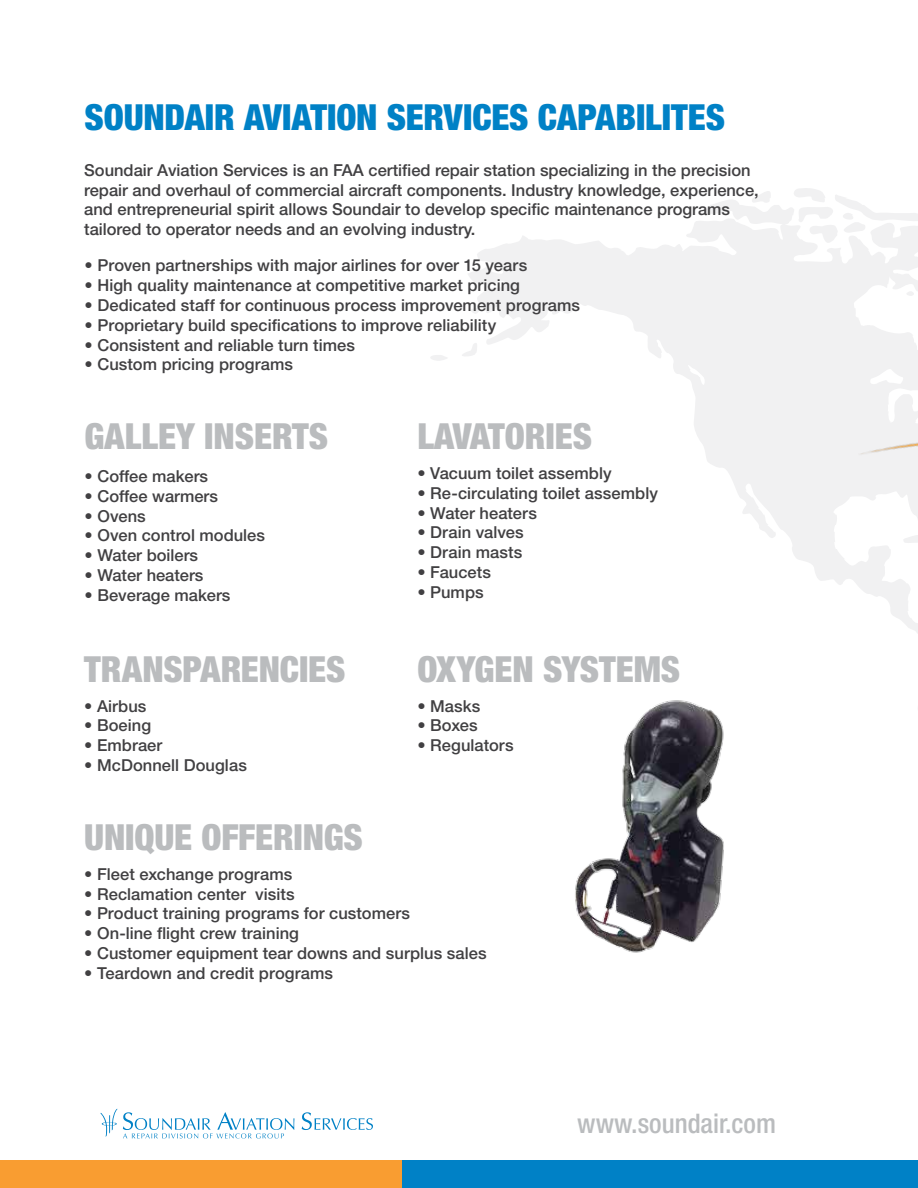
<style>
.page{position:relative;width:918px;height:1188px;background:#fff}
.page>*{position:absolute;margin:0;border:0;box-sizing:border-box;transform-origin:0 0}
.t1{font:900 condensed 36px "Helvetica Neue LT Std";letter-spacing:-.005em;color:#babcbe}
.t2{font:900 condensed 36px "Helvetica Neue LT Std";letter-spacing:-.005em;color:#0081c6}
.t3{font:500 condensed 27px "Helvetica Neue LT Std";color:#babcbe}
.t4{font:500 16.5px/19.8px "Helvetica Neue LT Std";color:#414042}
</style>
<div class="page">
<svg style="left:430px;top:355px;width:17px;height:6px"></svg>
<svg style="left:468px;top:200px;width:450px;height:433px"></svg>
<svg style="left:751px;top:191px;width:20px;height:13px"></svg>
<svg style="left:462px;top:343px;width:16px;height:14px"></svg>
<svg style="left:469px;top:308px;width:11px;height:6px"></svg>
<svg style="left:793px;top:188px;width:125px;height:57px"></svg>
<svg style="left:905px;top:290px;width:10px;height:7px"></svg>
<img style="left:575px;top:700px;width:149px;height:253px">
<svg style="left:302px;top:1112px;width:71px;height:18px"></svg>
<svg style="left:100px;top:1109px;width:194px;height:30px"></svg>
<div style="left:0;top:1161px;width:403px;height:27px;background:#f99d31"></div>
<div style="left:403px;top:1161px;width:515px;height:27px;background:#0081c6"></div>
<img style="left:858px;top:433px;width:60px;height:127px">
<h1 class="t2" style="left:85px;top:95px;width:642px">SOUNDAIR AVIATION SERVICES CAPABILITES</h1>
<p class="t4" style="left:84px;top:160px;width:676px">Soundair Aviation Services is an FAA certified repair station specializing in the precision repair and overhaul of commercial aircraft components. Industry knowledge, experience, and entrepreneurial spirit allows Soundair to develop specific maintenance programs tailored to operator needs and an evolving industry.</p>
<p class="t4" style="left:85px;top:256px;width:444px">• Proven partnerships with major airlines for over 15 years</p>
<p class="t4" style="left:85px;top:275px;width:437px">• High quality maintenance at competitive market pricing</p>
<p class="t4" style="left:85px;top:295px;width:497px">• Dedicated staff for continuous process improvement programs</p>
<p class="t4" style="left:85px;top:315px;width:413px">• Proprietary build specifications to improve reliability</p>
<p class="t4" style="left:85px;top:335px;width:272px">• Consistent and reliable turn times</p>
<p class="t4" style="left:85px;top:355px;width:210px">• Custom pricing programs</p>
<h1 class="t1" style="left:85px;top:414px;width:245px">GALLEY INSERTS</h1>
<p class="t4" style="left:85px;top:466px;width:125px">• Coffee makers</p>
<p class="t4" style="left:85px;top:486px;width:135px">• Coffee warmers</p>
<p class="t4" style="left:85px;top:506px;width:63px">• Ovens</p>
<p class="t4" style="left:85px;top:526px;width:182px">• Oven control modules</p>
<p class="t4" style="left:85px;top:545px;width:115px">• Water boilers</p>
<p class="t4" style="left:85px;top:565px;width:120px">• Water heaters</p>
<p class="t4" style="left:85px;top:585px;width:147px">• Beverage makers</p>
<h1 class="t1" style="left:84px;top:647px;width:263px">TRANSPARENCIES</h1>
<p class="t4" style="left:84px;top:696px;width:64px">• Airbus</p>
<p class="t4" style="left:84px;top:715px;width:68px">• Boeing</p>
<p class="t4" style="left:84px;top:735px;width:80px">• Embraer</p>
<p class="t4" style="left:84px;top:755px;width:164px">• McDonnell Douglas</p>
<h1 class="t1" style="left:84px;top:815px;width:280px">UNIQUE OFFERINGS</h1>
<h1 class="t1" style="left:417px;top:414px;width:176px">LAVATORIES</h1>
<p class="t4" style="left:417px;top:463px;width:196px">• Vacuum toilet assembly</p>
<p class="t4" style="left:417px;top:483px;width:242px">• Re-circulating toilet assembly</p>
<p class="t4" style="left:417px;top:503px;width:121px">• Water heaters</p>
<p class="t4" style="left:417px;top:523px;width:108px">• Drain valves</p>
<p class="t4" style="left:417px;top:542px;width:106px">• Drain masts</p>
<p class="t4" style="left:417px;top:562px;width:75px">• Faucets</p>
<p class="t4" style="left:417px;top:582px;width:68px">• Pumps</p>
<h1 class="t1" style="left:417px;top:647px;width:264px">OXYGEN SYSTEMS</h1>
<p class="t4" style="left:417px;top:696px;width:64px">• Masks</p>
<p class="t4" style="left:417px;top:715px;width:62px">• Boxes</p>
<p class="t4" style="left:417px;top:735px;width:98px">• Regulators</p>
<p class="t4" style="left:84px;top:864px;width:210px">• Fleet exchange programs</p>
<p class="t4" style="left:84px;top:884px;width:212px">• Reclamation center visits</p>
<p class="t4" style="left:84px;top:904px;width:327px">• Product training programs for customers</p>
<p class="t4" style="left:84px;top:923px;width:216px">• On-line flight crew training</p>
<p class="t4" style="left:84px;top:943px;width:404px">• Customer equipment tear downs and surplus sales</p>
<p class="t4" style="left:84px;top:963px;width:250px">• Teardown and credit programs</p>
<h2 class="t3" style="left:577px;top:1108px;width:200px">www.soundair.com</h2>
</div>
